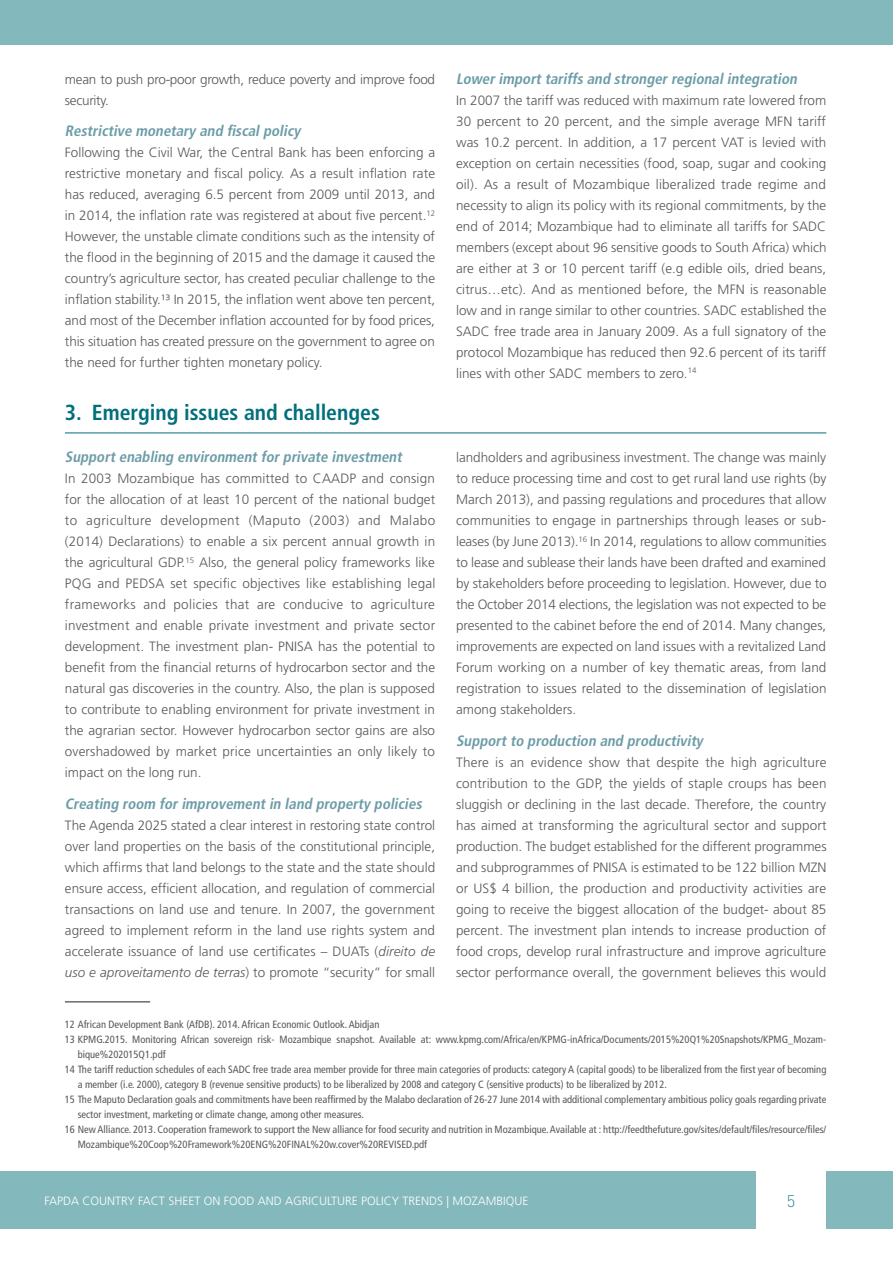
<style>
.page{position:relative;width:893px;height:1263px;background:#fff}
.page>*{position:absolute;margin:0;border:0;box-sizing:border-box;transform-origin:0 0}
.t1{font:700 condensed 21.75px "Frutiger LT Std";color:#006f7c}
.t2{font:300 16.5px "DIN Pro";color:#2a8793}
.HEADING_3{font:italic 700 condensed 15px "Frutiger LT Std";color:#6b9ca7}
.BODY_TEXT_First_para{font:300 13.5px/21px "Frutiger LT Std";color:#57585a;text-align:justify}
.BODY_TEXT_First_para-2{font:300 13.5px/21px "Frutiger LT Std";letter-spacing:-.02em;color:#57585a}
.t3{font:300 12px "Frutiger LT Std";color:#fff}
.FOOTNOTES{font:condensed 10.5px/15px "Frutiger LT Std";color:#57585a}
.s1{font-style:italic}
</style>
<div class="page">
<div style="left:0;top:1172px;width:755px;height:57px;background:#83b8bd"></div>
<div style="left:0;top:0;width:893px;height:44px;background:#83b8bd"></div>
<div style="left:826px;top:1172px;width:67px;height:57px;background:#83b8bd"></div>
<hr style="left:65px;top:433px;width:761px;height:1px;background:#006f7c">
<hr style="left:65px;top:1002px;width:85px;height:1px;background:#231f20">
<p class="BODY_TEXT_First_para-2" style="left:65px;top:69px;width:372px">mean to push pro-poor growth, reduce poverty and improve food security.</p>
<p class="HEADING_3" style="left:65px;top:122px;width:240px">Restrictive monetary and fiscalpolicy</p>
<p class="BODY_TEXT_First_para" style="left:65px;top:142px;width:372px">Following the Civil War, the Central Bank has been enforcing a restrictive monetary and fiscal policy. As a result inflation rate has reduced, averaging 6.5 percent from 2009 until 2013, and in 2014, the inflation rate was registered at about five percent.<sup>12<br></sup>However, the unstable climate conditions such as the intensity of the flood in the beginning of 2015 and the damage it caused the country’s agriculture sector, has created peculiar challenge to the inflation stability.13 In 2015, the inflation went above ten percent, and most of the December inflation accounted for by food prices, this situation has created pressure on the government to agree on the need for further tighten monetary policy.</p>
<p class="t1" style="left:65px;top:399px;width:316px">3. Emerging issues and challenges</p>
<p class="HEADING_3" style="left:65px;top:448px;width:341px">Supportenabling environmentforprivate investment</p>
<p class="BODY_TEXT_First_para" style="left:65px;top:468px;width:372px">In 2003 Mozambique has committed to CAADP and consign for the allocation of at least 10 percent of the national budget to agriculture development (Maputo (2003) and Malabo (2014) Declarations) to enable a six percent annual growth in the agricultural GDP.<sup>15</sup> Also, the general policy frameworks like PQG and PEDSA set specific objectives like establishing legal frameworks and policies that are conducive to agriculture investment and enable private investment and private sector development. The investment plan- PNISA has the potential to benefit from the financial returns of hydrocarbon sector and the natural gas discoveries in the country. Also, the plan is supposed to contribute to enabling environment for private investment in the agrarian sector. However hydrocarbon sector gains are also overshadowed by market price uncertainties an only likely to impact on the long run.</p>
<p class="HEADING_3" style="left:65px;top:794px;width:361px">Creating room forimprovementin land property policies</p>
<p class="BODY_TEXT_First_para" style="left:65px;top:814px;width:372px">The Agenda 2025 stated a clear interest in restoring state control over land properties on the basis of the constitutional principle, which affirms that land belongs to the state and the state should ensure access, efficient allocation, and regulation of commercial transactions on land use and tenure. In 2007, the government agreed to implement reform in the land use rights system and accelerate issuance of land use certificates – DUATs (<span class="s1">direito de uso e aproveitamento de terras</span>) to promote “security” for small</p>
<p class="HEADING_3" style="left:456px;top:70px;width:345px">Lowerimporttariffs and strongerregionalintegration</p>
<p class="BODY_TEXT_First_para" style="left:456px;top:90px;width:372px">In 2007 the tariff was reduced with maximum rate lowered from 30 percent to 20 percent, and the simple average MFN tariff was 10.2 percent. In addition, a 17 percent VAT is levied with exception on certain necessities (food, soap, sugar and cooking oil). As a result of Mozambique liberalized trade regime and necessity to align its policy with its regional commitments, by the end of 2014; Mozambique had to eliminate all tariffs for SADC members (except about 96 sensitive goods to South Africa) which are either at 3 or 10 percent tariff (e.g edible oils, dried beans, citrus…etc). And as mentioned before, the MFN is reasonable low and in range similar to other countries. SADC established the SADC free trade area in January 2009. As a full signatory of the protocol Mozambique has reduced then 92.6 percent of its tariff lines with other SADC members to zero.<sup>14</sup></p>
<p class="BODY_TEXT_First_para" style="left:456px;top:447px;width:372px">landholders and agribusiness investment. The change was mainly to reduce processing time and cost to get rural land use rights (by March 2013), and passing regulations and procedures that allow communities to engage in partnerships through leases or sub&shy;leases (by June 2013).<sup>16</sup> In 2014, regulations to allow communities to lease and sublease their lands have been drafted and examined by stakeholders before proceeding to legislation. However, due to the October 2014 elections, the legislation was not expected to be presented to the cabinet before the end of 2014. Many changes, improvements are expected on land issues with a revitalized Land Forum working on a number of key thematic areas, from land registration to issues related to the dissemination of legislation among stakeholders.</p>
<p class="HEADING_3" style="left:456px;top:731px;width:251px">Supportto production and productivity</p>
<p class="BODY_TEXT_First_para" style="left:456px;top:751px;width:372px">There is an evidence show that despite the high agriculture contribution to the GDP, the yields of staple croups has been sluggish or declining in the last decade. Therefore, the country has aimed at transforming the agricultural sector and support production. The budget established for the different programmes and subprogrammes of PNISA is estimated to be 122 billion MZN or US$ 4 billion, the production and productivity activities are going to receive the biggest allocation of the budget- about 85 percent. The investment plan intends to increase production of food crops, develop rural infrastructure and improve agriculture sector performance overall, the government believes this would</p>
<p class="FOOTNOTES" style="left:65px;top:1017px;width:316px">12 African Development Bank (AfDB). 2014. African Economic Outlook. Abidjan</p>
<p class="FOOTNOTES" style="left:78px;top:1032px;width:750px;text-indent:-13px">13 KPMG.2015. Monitoring African sovereign risk- Mozambique snapshot. Available at: www.kpmg.com/Africa/en/KPMG-inAfrica/Documents/2015%20Q1%20Snapshots/KPMG_Mozam&shy;bique%202015Q1.pdf</p>
<p class="FOOTNOTES" style="left:78px;top:1062px;width:750px;text-indent:-13px">14 The tariff reduction schedules of each SADC free trade area member provide for three main categories of products: category A (capital goods) to be liberalized from the first year of becoming a member (i.e. 2000), category B (revenue sensitive products) to be liberalized by 2008 and category C (sensitive products) to be liberalized by 2012.</p>
<p class="FOOTNOTES" style="left:78px;top:1092px;width:750px;text-indent:-13px">15 The Maputo Declaration goals and commitments have been reaffirmed by the Malabo declaration of 26-27 June 2014 with additional complementary ambitious policy goals regarding private sector investment, marketing or climate change, among other measures.</p>
<p class="FOOTNOTES" style="left:78px;top:1122px;width:750px;text-indent:-13px">16 New Alliance. 2013. Cooperation framework to support the New alliance for food security and nutrition in Mozambique. Available at : http://feedthefuture.gov/sites/default/files/resource/files/<br>Mozambique%20Coop%20Framework%20ENG%20FINAL%20w.cover%20REVISED.pdf</p>
<p class="t3" style="left:44px;top:1194px;width:486px">FAPDA COUNTRY FACT SHEET ON FOOD AND AGRICULTURE POLICY TRENDS | MOZAMBIQUE</p>
<p class="t2" style="left:787px;top:1189px;width:10px">5</p>
</div>
